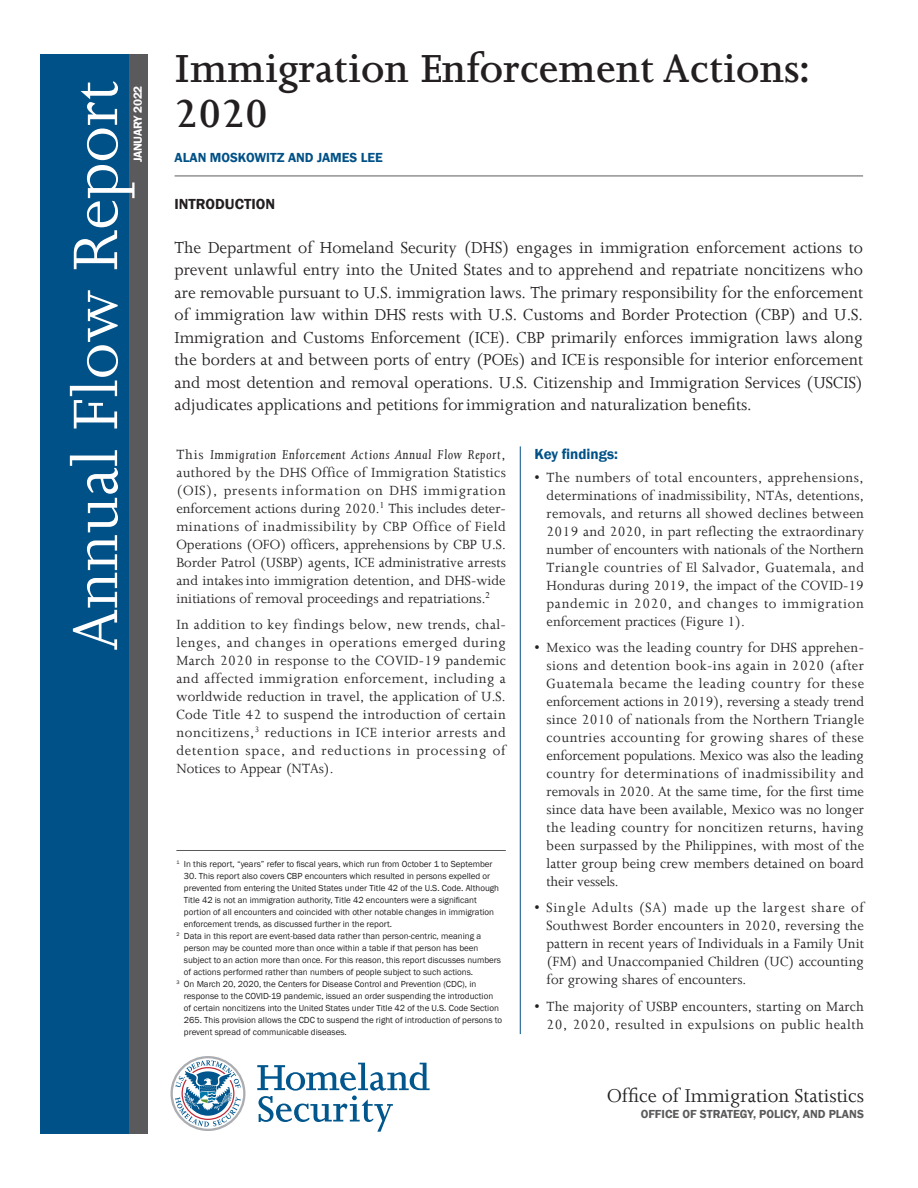
<style>
.page{position:relative;width:918px;height:1188px;background:#fff}
.page>*{position:absolute;margin:0;border:0;box-sizing:border-box;transform-origin:0 0}
.t1{font:72px "Joanna";color:#fff}
.t2{font:600 45px/45px "Joanna";color:#231f20}
.t3{font:21px "Joanna";color:#231f20}
.t4{font:18px/22.5px "Joanna";color:#231f20;text-align:justify}
.t5{font:15px/18px "Joanna";letter-spacing:.005em;color:#231f20;text-align:justify}
.t6{font:600 15px "Franklin Gothic";color:#231f20}
.t7{font:600 15px "Franklin Gothic";color:#005187}
.t8{font:600 13.5px "Franklin Gothic";color:#005187}
.t9{font:600 12px "Franklin Gothic";color:#5a595c}
.t10{font:600 12px "Franklin Gothic";letter-spacing:-.02em;color:#fff}
.t11{font:9px "Franklin Gothic";color:#231f20}
.s1{font-style:italic}
</style>
<div class="page">
<div style="left:122px;top:54px;width:26px;height:1080px;background:#5a595c"></div>
<div style="left:40px;top:54px;width:89px;height:1080px;background:#005187"></div>
<hr style="left:175px;top:176px;width:688px;height:1px;background:#5a595c">
<svg style="left:257px;top:1063px;width:173px;height:69px"></svg>
<svg style="left:170px;top:1056px;width:75px;height:75px"></svg>
<hr style="left:176px;top:850px;width:330px;height:1px;background:#5a595c">
<hr style="left:520px;top:446px;width:1px;height:588px;background:#005187">
<h1 class="t1" style="left:51px;top:651px;width:571px;rotate:-90deg">Annual Flow Report</h1>
<h1 class="t10" style="left:131px;top:162px;width:78px;rotate:-90deg">JANUARY 2022</h1>
<h1 class="t2" style="left:175px;top:46px;width:637px">Immigration Enforcement Actions:<br>2020</h1>
<p class="t8" style="left:175px;top:149px;width:210px">ALAN MOSKOWITZ AND JAMES LEE</p>
<h2 class="t6" style="left:175px;top:195px;width:102px">INTRODUCTION</h2>
<p class="t4" style="left:175px;top:236px;width:690px">The Department of Homeland Security (DHS) engages in immigration enforcement actions to prevent unlawful entry into the United States and to apprehend and repatriate noncitizens who are removable pursuant to U.S. immigration laws. The primary responsibility for the enforcement of immigration law within DHS rests with U.S. Customs and Border Protection (CBP) and U.S.<br>Immigration and Customs Enforcement (ICE). CBP primarily enforces immigration laws along the borders at and between ports of entry (POEs) and ICE is responsible for interior enforcement and most detention and removal operations. U.S. Citizenship and Immigration Services (USCIS) adjudicates applications and petitions for immigration and naturalization benefits.</p>
<p class="t5" style="left:176px;top:445px;width:331px">This <span class="s1">Immigration Enforcement Actions Annual Flow Report</span>, authored by the DHS Office of Immigration Statistics (OIS), presents information on DHS immigration enforcement actions during 2020.<sup>1</sup> This includes deter&shy;minations of inadmissibility by CBP Office of Field Operations (OFO) officers, apprehensions by CBP U.S.<br>Border Patrol (USBP) agents, ICE administrative arrests and intakes into immigration detention, and DHS-wide initiations of removal proceedings and repatriations.<sup>2</sup></p>
<p class="t5" style="left:176px;top:615px;width:331px">In addition to key findings below, new trends, chal&shy;lenges, and changes in operations emerged during March 2020 in response to the COVID-19 pandemic and affected immigration enforcement, including a worldwide reduction in travel, the application of U.S.<br>Code Title 42 to suspend the introduction of certain noncitizens,<sup>3</sup> reductions in ICE interior arrests and detention space, and reductions in processing of Notices to Appear (NTAs).</p>
<h3 class="t7" style="left:535px;top:444px;width:85px">Key findings:</h3>
<p class="t5" style="left:547px;top:468px;width:319px;text-indent:-12px">• The numbers of total encounters, apprehensions, determinations of inadmissibility, NTAs, detentions, removals, and returns all showed declines between 2019 and 2020, in part reflecting the extraordinary number of encounters with nationals of the Northern Triangle countries of El Salvador, Guatemala, and Honduras during 2019, the impact of the COVID-19 pandemic in 2020, and changes to immigration enforcement practices (Figure 1).</p>
<p class="t5" style="left:547px;top:639px;width:319px;text-indent:-12px">• Mexico was the leading country for DHS apprehen&shy;sions and detention book-ins again in 2020 (after Guatemala became the leading country for these enforcement actions in 2019), reversing a steady trend since 2010 of nationals from the Northern Triangle countries accounting for growing shares of these enforcement populations. Mexico was also the leading country for determinations of inadmissibility and removals in 2020. At the same time, for the first time since data have been available, Mexico was no longer the leading country for noncitizen returns, having been surpassed by the Philippines, with most of the latter group being crew members detained on board their vessels.</p>
<p class="t5" style="left:547px;top:899px;width:319px;text-indent:-12px">• Single Adults (SA) made up the largest share of Southwest Border encounters in 2020, reversing the pattern in recent years of Individuals in a Family Unit (FM) and Unaccompanied Children (UC) accounting for growing shares of encounters.</p>
<p class="t5" style="left:535px;top:997px;width:331px;text-align:right">• The majority of USBP encounters, starting on March<br>20, 2020, resulted in expulsions on public health</p>
<p class="t11" style="left:176px;top:858px;width:318px"><sup>1</sup> In this report, “years” refer to fiscal years, which run from October 1 to September</p>
<p class="t11" style="left:184px;top:870px;width:308px">30. This report also covers CBP encounters which resulted in persons expelled or</p>
<p class="t11" style="left:184px;top:882px;width:317px">prevented from entering the United States under Title 42 of the U.S. Code. Although</p>
<p class="t11" style="left:184px;top:894px;width:294px">Title 42 is not an immigration authority, Title 42 encounters were a significant</p>
<p class="t11" style="left:184px;top:906px;width:312px">portion of all encounters and coincided with other notable changes in immigration</p>
<p class="t11" style="left:184px;top:918px;width:210px">enforcement trends, as discussed further in the report.</p>
<p class="t11" style="left:176px;top:930px;width:306px"><sup>2</sup> Data in this report are event-based data rather than person-centric, meaning a</p>
<p class="t11" style="left:184px;top:942px;width:296px">person may be counted more than once within a table if that person has been</p>
<p class="t11" style="left:184px;top:954px;width:319px">subject to an action more than once. For this reason, this report discusses numbers</p>
<p class="t11" style="left:184px;top:966px;width:291px">of actions performed rather than numbers of people subject to such actions.</p>
<p class="t11" style="left:176px;top:978px;width:301px"><sup>3</sup> On March 20, 2020, the Centers for Disease Control and Prevention (CDC), in</p>
<p class="t11" style="left:184px;top:990px;width:311px">response to the COVID-19 pandemic, issued an order suspending the introduction</p>
<p class="t11" style="left:184px;top:1002px;width:317px">of certain noncitizens into the United States under Title 42 of the U.S. Code Section</p>
<p class="t11" style="left:184px;top:1014px;width:320px">265. This provision allows the CDC to suspend the right of introduction of persons to</p>
<p class="t11" style="left:184px;top:1026px;width:164px">prevent spread of communicable diseases.</p>
<p class="t3" style="left:607px;top:1083px;width:258px">Office of Immigration Statistics</p>
<p class="t9" style="left:641px;top:1107px;width:225px">OFFICE OF STRATEGY, POLICY, AND PLANS</p>
</div>
